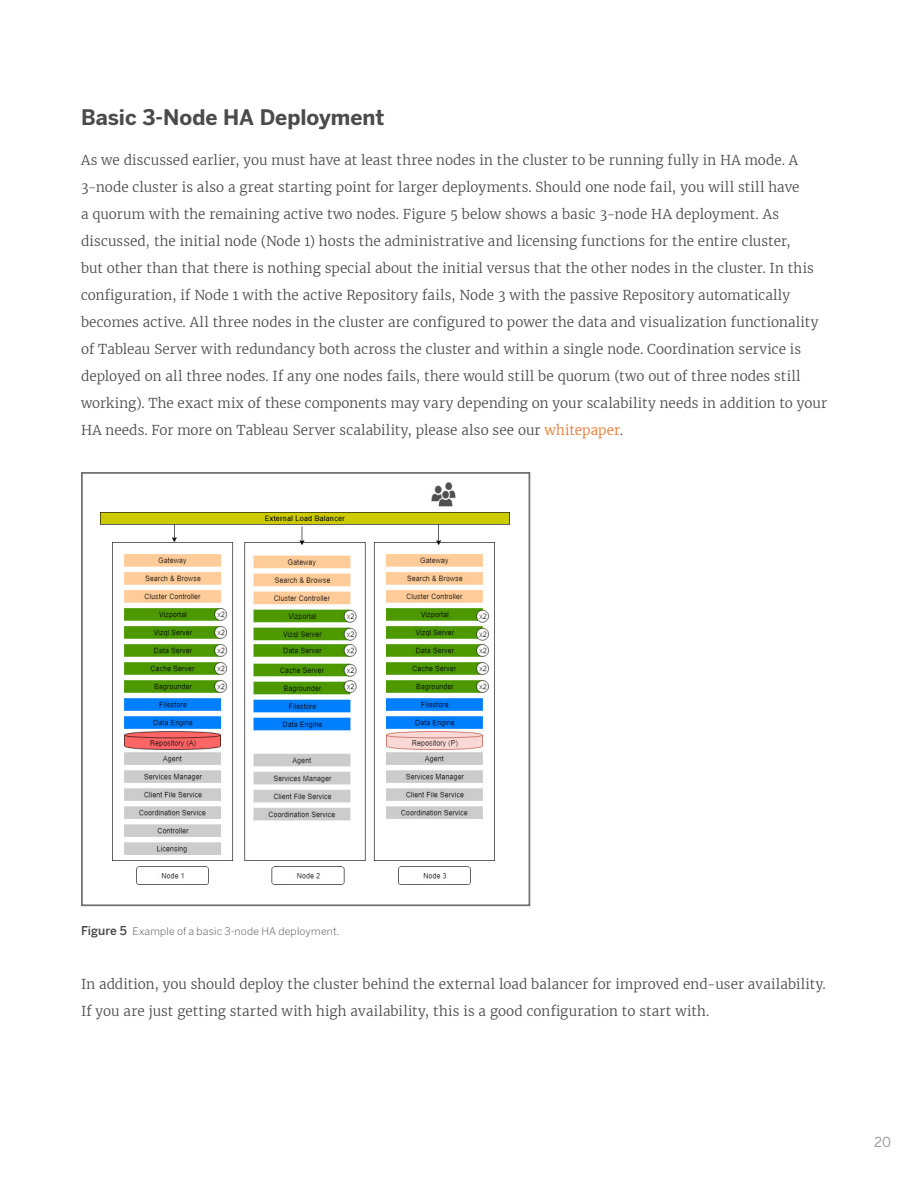
<style>
.page{position:relative;width:918px;height:1188px;background:#fff}
.page>*{position:absolute;margin:0;border:0;box-sizing:border-box;transform-origin:0 0}
.t1{font:700 21px "Benton Sans";letter-spacing:-.005em;color:#4b4b4b}
.t2{font:300 13.5px/27px "Merriweather";letter-spacing:.005em;color:#4b4b4b}
.t3{font:13.5px "Benton Sans";color:#9b9b9b}
.t4{font:300 10.5px "Benton Sans";letter-spacing:.02em;color:#4b4b4b}
.s1{color:#e8762c}
.s2{font-weight:500;font-size:12px}
</style>
<div class="page">
<img style="left:100px;top:482px;width:409px;height:403px">
<div style="left:81px;top:472px;width:449px;height:434px;border:2px solid #6f6f6f"></div>
<h1 class="t1" style="left:81px;top:104px;width:305px">Basic 3-Node HA Deployment</h1>
<p class="t2" style="left:81px;top:146px;width:748px">As we discussed earlier, you must have at least three nodes in the cluster to be running fully in HA mode. A 3-node cluster is also a great starting point for larger deployments. Should one node fail, you will still have<br>a quorum with the remaining active two nodes. Figure 5 below shows a basic 3-node HA deployment. As discussed, the initial node (Node 1) hosts the administrative and licensing functions for the entire cluster,<br>but other than that there is nothing special about the initial versus that the other nodes in the cluster. In this configuration, if Node 1 with the active Repository fails, Node 3 with the passive Repository automatically becomes active. All three nodes in the cluster are configured to power the data and visualization functionality of Tableau Server with redundancy both across the cluster and within a single node. Coordination service is deployed on all three nodes. If any one nodes fails, there would still be quorum (two out of three nodes still working). The exact mix of these components may vary depending on your scalability needs in addition to your HA needs. For more on Tableau Server scalability, please also see our <span class="s1">whitepaper</span>.</p>
<p class="t4" style="left:81px;top:925px;width:260px"><span class="s2">Figure 5</span> Example of a basic 3-node HA deployment.</p>
<p class="t2" style="left:81px;top:970px;width:746px">In addition, you should deploy the cluster behind the external load balancer for improved end-user availability.<br>If you are just getting started with high availability, this is a good configuration to start with.</p>
<p class="t3" style="left:874px;top:1134px;width:18px">20</p>
</div>
